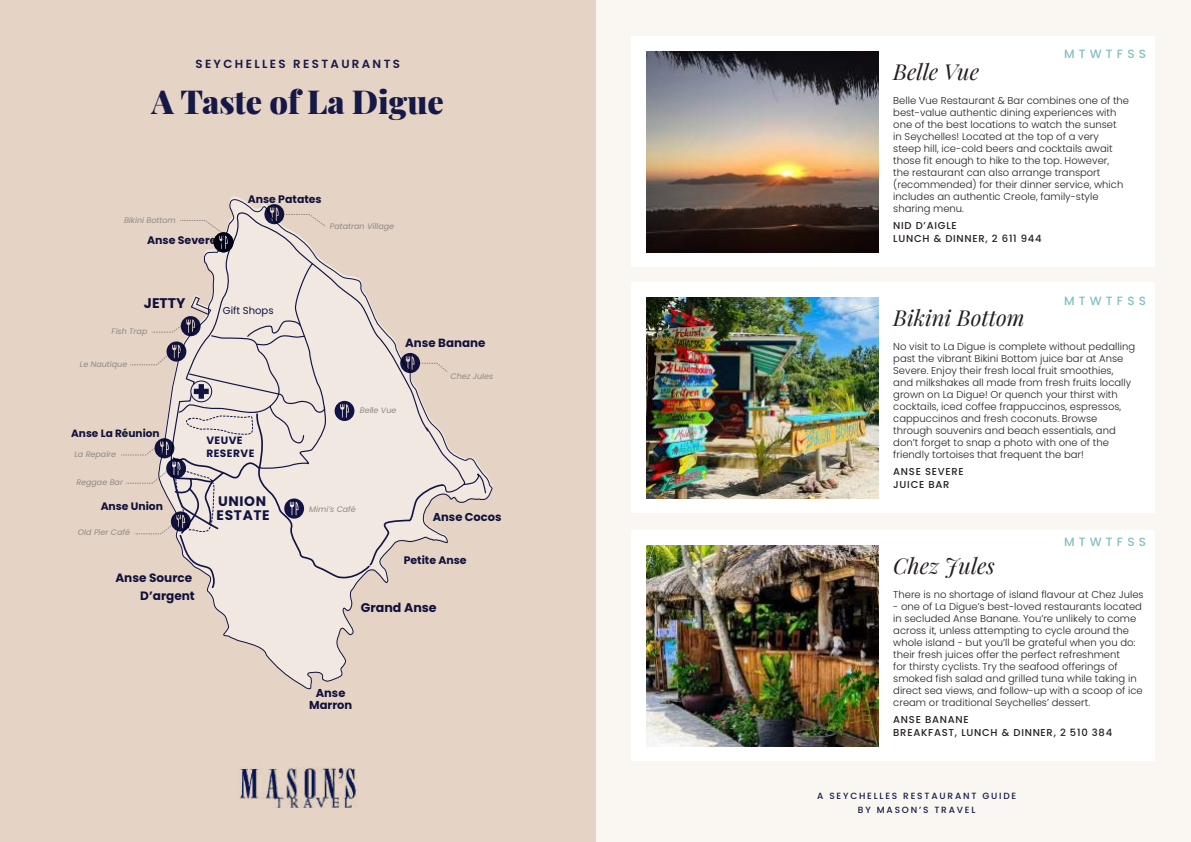
<style>
.page{position:relative;width:1191px;height:842px;background:#faf6f1}
.page>*{position:absolute;margin:0;border:0;box-sizing:border-box;transform-origin:0 0}
.t1{font:32.4px "Playfair Display";color:#161947}
.t2{font:italic 22px "Playfair Display";color:#241f1f}
.t3{font:700 14px "Poppins";color:#12154e}
.t4{font:700 13.8px/13.8px "Poppins";letter-spacing:.045em;color:#12154e}
.t5{font:700 12.6px "Poppins";color:#12154e}
.t6{font:700 12.1px/17.8px "Poppins";color:#12154e;text-align:right}
.t7{font:500 12px "Poppins";letter-spacing:.35em;color:#81c0c2}
.t8{font:700 11.9px "Poppins";color:#12154e}
.t9{font:600 11.8px "Poppins";letter-spacing:.2em;color:#161947}
.t10{font:700 11.5px/12.2px "Poppins";color:#12154e;text-align:center}
.t11{font:700 11px "Poppins";color:#12154e}
.t12{font:700 10.9px "Poppins";color:#12154e}
.t13{font:700 10.8px "Poppins";color:#12154e}
.t14{font:700 10.6px/12.9px "Poppins";letter-spacing:.045em;color:#12154e}
.t15{font:700 10.5px "Poppins";color:#12154e}
.t16{font:10.1px "Poppins";color:#12154e}
.t17{font:300 10px/12px "Poppins";color:#241f1f}
.t18{font:500 10px/13px "Poppins";letter-spacing:.075em;color:#241f1f}
.t19{font:500 9px/14px "Poppins";letter-spacing:.2em;color:#161947;text-align:center}
.t20{font:italic 8px "Poppins";color:#8f8882}
</style>
<div class="page">
<div style="left:0;top:0;width:595px;height:842px;background:#e5d4c5"></div>
<svg style="left:213px;top:196px;width:279px;height:494px"></svg>
<svg style="left:203px;top:211px;width:226px;height:51px"></svg>
<svg style="left:328px;top:251px;width:4px;height:3px"></svg>
<img style="left:238px;top:767px;width:119px;height:41px">
<svg style="left:121px;top:262px;width:366px;height:340px"></svg>
<svg style="left:264px;top:204px;width:62px;height:23px"></svg>
<svg style="left:180px;top:220px;width:53px;height:32px"></svg>
<div style="left:631px;top:530px;width:524px;height:231px;background:#fff"></div>
<img style="left:646px;top:545px;width:232px;height:201px">
<div style="left:631px;top:36px;width:524px;height:231px;background:#fff"></div>
<div style="left:631px;top:282px;width:524px;height:231px;background:#fff"></div>
<img style="left:646px;top:51px;width:232px;height:201px">
<img style="left:646px;top:297px;width:232px;height:201px">
<p class="t9" style="left:195px;top:57px;width:206px">SEYCHELLES RESTAURANTS</p>
<h1 class="t1" style="left:152px;top:77px;width:294px">A Taste of La Digue</h1>
<p class="t20" style="left:124px;top:215px;width:53px">Bikini Bottom</p>
<p class="t11" style="left:147px;top:233px;width:71px">Anse Severe</p>
<p class="t12" style="left:248px;top:193px;width:75px">Anse Patates</p>
<p class="t20" style="left:330px;top:221px;width:66px">Patatran Village</p>
<h3 class="t3" style="left:144px;top:295px;width:43px">JETTY</h3>
<p class="t20" style="left:112px;top:326px;width:37px">Fish Trap</p>
<p class="t20" style="left:80px;top:360px;width:49px">Le Nautique</p>
<p class="t16" style="left:223px;top:305px;width:52px">Gift Shops</p>
<p class="t15" style="left:71px;top:428px;width:90px">Anse La Réunion</p>
<p class="t20" style="left:74px;top:449px;width:43px">La Repaire</p>
<p class="t20" style="left:76px;top:478px;width:48px">Reggae Bar</p>
<p class="t13" style="left:101px;top:500px;width:64px">Anse Union</p>
<p class="t20" style="left:78px;top:528px;width:54px">Old Pier Café</p>
<p class="t14" style="left:206px;top:434px;width:50px">VEUVE<br>RESERVE</p>
<h3 class="t4" style="left:217px;top:494px;width:55px">UNION<br>ESTATE</h3>
<p class="t8" style="left:405px;top:336px;width:82px">Anse Banane</p>
<p class="t20" style="left:450px;top:372px;width:44px">Chez Jules</p>
<p class="t20" style="left:360px;top:406px;width:38px">Belle Vue</p>
<p class="t20" style="left:309px;top:504px;width:48px">Mimi’s Café</p>
<p class="t10" style="left:433px;top:511px;width:70px">Anse Cocos</p>
<p class="t12" style="left:404px;top:554px;width:64px">Petite Anse</p>
<p class="t6" style="left:115px;top:569px;width:81px">Anse Source<br>D’argent</p>
<p class="t5" style="left:361px;top:600px;width:77px">Grand Anse</p>
<p class="t10" style="left:309px;top:686px;width:45px">Anse<br>Marron</p>
<p class="t7" style="left:1064px;top:47px;width:83px">MTWTFSS</p>
<h2 class="t2" style="left:893px;top:55px;width:87px">Belle Vue</h2>
<p class="t17" style="left:893px;top:95px;width:237px">Belle Vue Restaurant &amp; Bar combines one of the best-value authentic dining experiences with one of the best locations to watch the sunset<br>in Seychelles! Located at the top of a very steep hill, ice-cold beers and cocktails await those fit enough to hike to the top. However,<br>the restaurant can also arrange transport (recommended) for their dinner service, which includes an authentic Creole, family-style sharing menu.</p>
<p class="t18" style="left:893px;top:219px;width:150px">NID D’AIGLE<br>LUNCH &amp; DINNER, 2 611 944</p>
<p class="t7" style="left:1064px;top:293px;width:83px">MTWTFSS</p>
<h2 class="t2" style="left:893px;top:301px;width:133px">Bikini Bottom</h2>
<p class="t17" style="left:893px;top:341px;width:243px">No visit to La Digue is complete without pedalling past the vibrant Bikini Bottom juice bar at Anse Severe. Enjoy their fresh local fruit smoothies, and milkshakes all made from fresh fruits locally grown on La Digue! Or quench your thirst with cocktails, iced coffee frappuccinos, espressos, cappuccinos and fresh coconuts. Browse through souvenirs and beach essentials, and don’t forget to snap a photo with one of the friendly tortoises that frequent the bar!</p>
<p class="t18" style="left:893px;top:465px;width:72px">ANSE SEVERE<br>JUICE BAR</p>
<p class="t7" style="left:1064px;top:535px;width:83px">MTWTFSS</p>
<h2 class="t2" style="left:893px;top:549px;width:103px">Chez Jules</h2>
<p class="t17" style="left:893px;top:588px;width:252px">There is no shortage of island flavour at Chez Jules</p>
<p class="t17" style="left:893px;top:600px;width:251px">- one of La Digue’s best-loved restaurants located in secluded Anse Banane. You’re unlikely to come across it, unless attempting to cycle around the whole island - but you’ll be grateful when you do: their fresh juices offer the perfect refreshment<br>for thirsty cyclists. Try the seafood offerings of smoked fish salad and grilled tuna while taking in direct sea views, and follow-up with a scoop of ice cream or traditional Seychelles’ dessert.</p>
<p class="t18" style="left:893px;top:713px;width:220px">ANSE BANANE<br>BREAKFAST, LUNCH &amp; DINNER, 2 510 384</p>
<p class="t19" style="left:817px;top:789px;width:201px">A SEYCHELLES RESTAURANT GUIDE<br>BY MASON’S TRAVEL</p>
</div>
